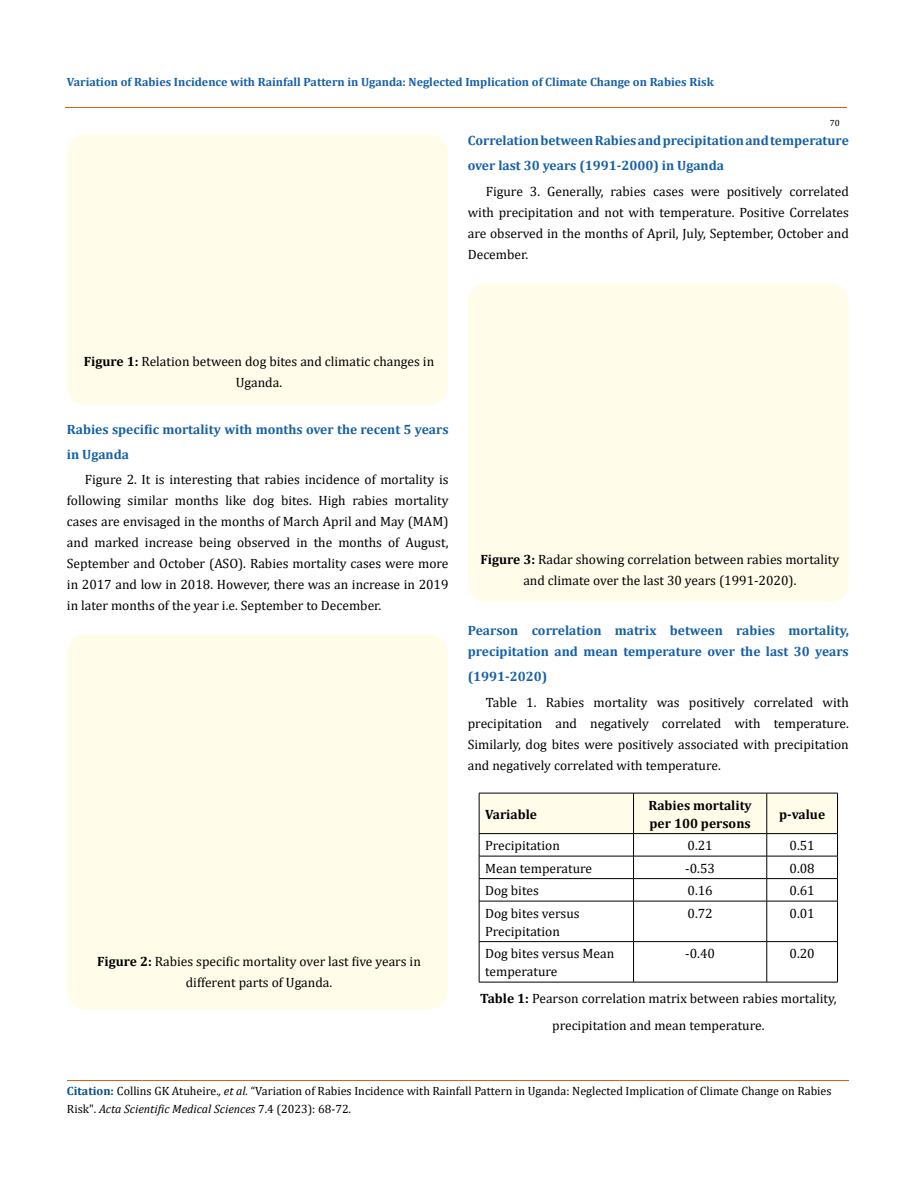
<style>
.page{position:relative;width:917px;height:1188px;background:#fff}
.page>*{position:absolute;margin:0;border:0;box-sizing:border-box;transform-origin:0 0}
.t1{font:13.5px/21px "Cambria";color:#000;text-align:center}
.t2{font:700 13.5px/24.8px "Cambria";color:#1560a6}
.t3{font:700 13.5px/18px "Cambria";color:#000}
.t4{font:12px/18px "Cambria";color:#000}
.t5{font:700 12px "Cambria";color:#1560a6}
.t6{font:9px "Cambria";color:#000}
.s1{font-weight:700}
.s2{font-weight:700;color:#035089}
.s3{font-style:italic}
</style>
<div class="page">
<div style="left:67px;top:135px;width:381px;height:270px;background:#fffde9;border-radius:18px"></div>
<div style="left:67px;top:634px;width:381px;height:376px;background:#fffde9;border-radius:18px"></div>
<div style="left:468px;top:284px;width:380px;height:318px;background:#fffde9;border-radius:18px"></div>
<svg style="left:479px;top:793px;width:359px;height:108px"></svg>
<hr style="left:479px;top:901px;width:154px;height:1px;background:#000">
<hr style="left:479px;top:901px;width:1px;height:40px;background:#000">
<hr style="left:633px;top:901px;width:133px;height:1px;background:#000">
<hr style="left:633px;top:901px;width:1px;height:40px;background:#000">
<hr style="left:766px;top:901px;width:71px;height:1px;background:#000">
<hr style="left:766px;top:901px;width:1px;height:40px;background:#000">
<hr style="left:837px;top:901px;width:1px;height:40px;background:#000">
<hr style="left:479px;top:941px;width:154px;height:1px;background:#000">
<hr style="left:479px;top:942px;width:1px;height:40px;background:#000">
<hr style="left:633px;top:941px;width:133px;height:1px;background:#000">
<hr style="left:633px;top:942px;width:1px;height:40px;background:#000">
<hr style="left:766px;top:941px;width:71px;height:1px;background:#000">
<hr style="left:766px;top:942px;width:1px;height:40px;background:#000">
<hr style="left:837px;top:942px;width:1px;height:40px;background:#000">
<hr style="left:479px;top:982px;width:154px;height:1px;background:#000">
<hr style="left:633px;top:982px;width:133px;height:1px;background:#000">
<hr style="left:766px;top:982px;width:71px;height:1px;background:#000">
<hr style="left:65px;top:108px;width:782px;height:1px;background:#e05d1a">
<hr style="left:67px;top:1080px;width:781px;height:1px;background:#e05d1a">
<p class="t5" style="left:67px;top:73px;width:648px">Variation of Rabies Incidence with Rainfall Pattern in Uganda: Neglected Implication of Climate Change on Rabies Risk</p>
<p class="t6" style="left:829px;top:118px;width:11px">70</p>
<p class="t2" style="left:468px;top:128px;width:382px">Correlation between Rabies and precipitation and temperature over last 30 years (1991-2000) in Uganda</p>
<p class="t1" style="left:468px;top:180px;width:382px;text-align:justify;text-indent:18px">Figure 3. Generally, rabies cases were positively correlated with precipitation and not with temperature. Positive Correlates are observed in the months of April, July, September, October and December.</p>
<p class="t1" style="left:84px;top:351px;width:352px"><span class="s1">Figure 1:</span> Relation between dog bites and climatic changes in<br>Uganda.</p>
<p class="t2" style="left:67px;top:416px;width:383px">Rabies specific mortality with months over the recent 5 years in Uganda</p>
<p class="t1" style="left:67px;top:469px;width:383px;text-align:justify;text-indent:18px">Figure 2. It is interesting that rabies incidence of mortality is following similar months like dog bites. High rabies mortality cases are envisaged in the months of March April and May (MAM) and marked increase being observed in the months of August, September and October (ASO). Rabies mortality cases were more in 2017 and low in 2018. However, there was an increase in 2019 in later months of the year i.e. September to December.</p>
<p class="t1" style="left:97px;top:951px;width:325px"><span class="s1">Figure 2:</span> Rabies specific mortality over last five years in different parts of Uganda.</p>
<p class="t1" style="left:480px;top:549px;width:360px"><span class="s1">Figure 3:</span> Radar showing correlation between rabies mortality and climate over the last 30 years (1991-2020).</p>
<p class="t2" style="left:468px;top:620px;width:382px;line-height:21px">Pearson correlation matrix between rabies mortality, precipitation and mean temperature over the last 30 years</p>
<p class="t2" style="left:468px;top:664px;width:81px">(1991-2020)</p>
<p class="t1" style="left:468px;top:691px;width:382px;text-align:justify;text-indent:18px">Table 1. Rabies mortality was positively correlated with precipitation and negatively correlated with temperature.<br>Similarly, dog bites were positively associated with precipitation and negatively correlated with temperature.</p>
<p class="t3" style="left:485px;top:805px;width:53px">Variable</p>
<p class="t3" style="left:648px;top:796px;width:105px">Rabies mortality per 100 persons</p>
<p class="t3" style="left:779px;top:805px;width:48px">p-value</p>
<p class="t1" style="left:485px;top:835px;width:76px">Precipitation</p>
<p class="t1" style="left:687px;top:835px;width:27px">0.21</p>
<p class="t1" style="left:789px;top:835px;width:27px">0.51</p>
<p class="t1" style="left:485px;top:857px;width:108px">Mean temperature</p>
<p class="t1" style="left:685px;top:857px;width:31px">-0.53</p>
<p class="t1" style="left:789px;top:857px;width:27px">0.08</p>
<p class="t1" style="left:485px;top:880px;width:55px">Dog bites</p>
<p class="t1" style="left:687px;top:880px;width:27px">0.16</p>
<p class="t1" style="left:789px;top:880px;width:27px">0.61</p>
<p class="t1" style="left:485px;top:904px;width:96px;line-height:18px;text-align:left">Dog bites versus<br>Precipitation</p>
<p class="t1" style="left:687px;top:902px;width:27px">0.72</p>
<p class="t1" style="left:789px;top:902px;width:27px">0.01</p>
<p class="t1" style="left:485px;top:944px;width:131px;line-height:18px;text-align:left">Dog bites versus Mean temperature</p>
<p class="t1" style="left:685px;top:943px;width:31px">-0.40</p>
<p class="t1" style="left:789px;top:943px;width:27px">0.20</p>
<p class="t1" style="left:480px;top:985px;width:358px;line-height:27px"><span class="s1">Table 1:</span> Pearson correlation matrix between rabies mortality, precipitation and mean temperature.</p>
<p class="t4" style="left:67px;top:1082px;width:766px"><span class="s2">Citation:</span> Collins GK Atuheire.<span class="s3">, et al.</span> “Variation of Rabies Incidence with Rainfall Pattern in Uganda: Neglected Implication of Climate Change on Rabies<br>Risk". <span class="s3">Acta Scientific Medical Sciences</span> 7.4 (2023): 68-72.</p>
</div>
